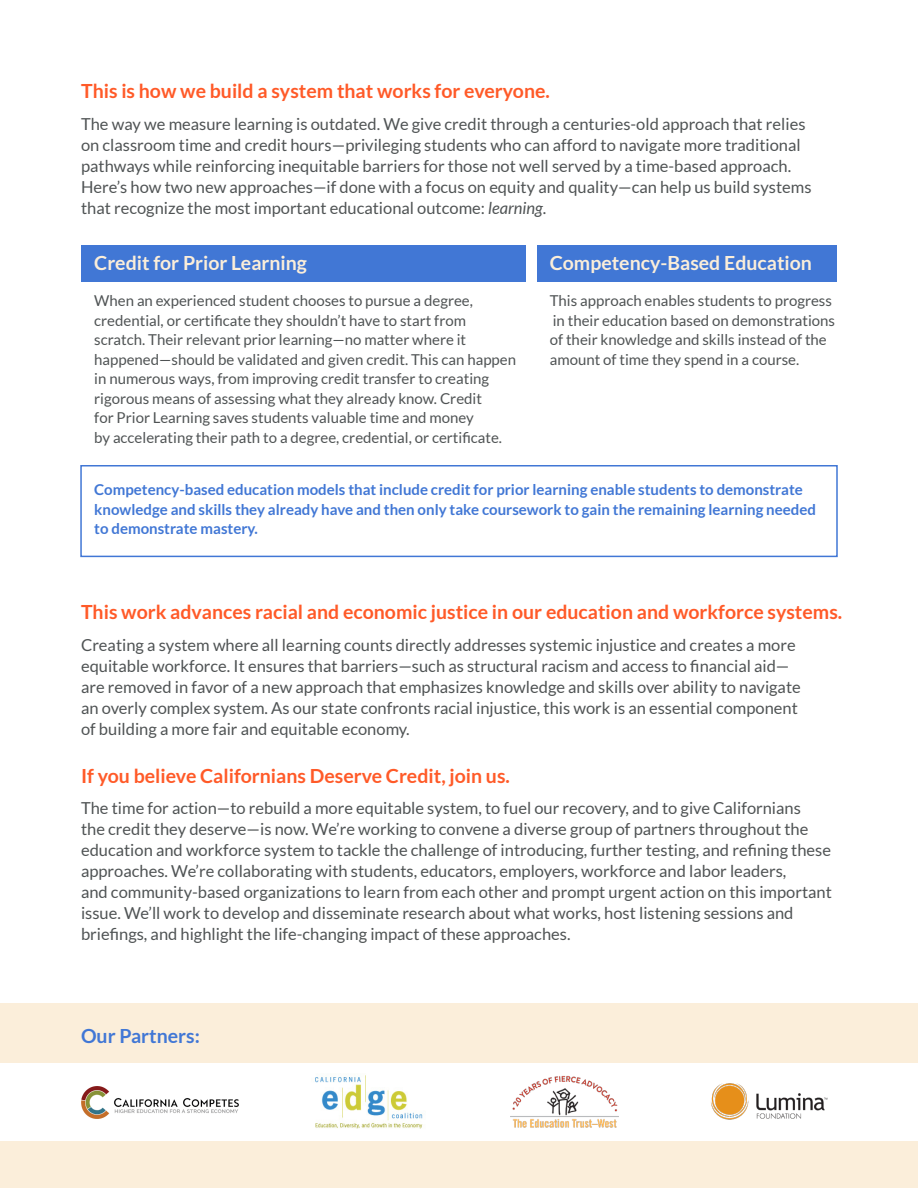
<style>
.page{position:relative;width:918px;height:1188px;background:#fff}
.page>*{position:absolute;margin:0;border:0;box-sizing:border-box;transform-origin:0 0}
.t1{font:700 19.5px "Lato";color:#ff5a28}
.t2{font:700 19.5px "Lato";color:#fbeeda}
.t3{font:700 19.5px "Lato";color:#4177d5}
.t4{font:16.5px/21px "Lato";color:#4f5354}
.t5{font:15px/19.5px "Lato";color:#4f5354}
.t6{font:700 15px/19.5px "Lato";color:#4177d5}
.s1{font-style:italic}
</style>
<div class="page">
<div style="left:0;top:1004px;width:918px;height:184px;background:#fbeeda"></div>
<div style="left:81px;top:245px;width:444px;height:37px;background:#4177d5"></div>
<div style="left:80px;top:465px;width:758px;height:92px;border:2px solid #4177d5"></div>
<div style="left:537px;top:245px;width:300px;height:37px;background:#4177d5"></div>
<div style="left:0;top:1063px;width:918px;height:78px;background:#fff"></div>
<img style="left:315px;top:1075px;width:108px;height:54px">
<img style="left:510px;top:1076px;width:108px;height:52px">
<img style="left:711px;top:1083px;width:117px;height:37px">
<img style="left:81px;top:1086px;width:157px;height:32px">
<p class="t1" style="left:81px;top:80px;width:470px">This is how we build a system that works for everyone.</p>
<p class="t4" style="left:81px;top:113px;width:732px">The way we measure learning is outdated. We give credit through a centuries-old approach that relies on classroom time and credit hours—privileging students who can afford to navigate more traditional pathways while reinforcing inequitable barriers for those not well served by a time-based approach.<br>Here’s how two new approaches—if done with a focus on equity and quality—can help us build systems that recognize the most important educational outcome: <span class="s1">learning</span>.</p>
<p class="t2" style="left:94px;top:252px;width:214px">Credit for Prior Learning</p>
<p class="t5" style="left:94px;top:291px;width:423px">When an experienced student chooses to pursue a degree, credential, or certificate they shouldn’t have to start from scratch. Their relevant prior learning—no matter where it happened—should be validated and given credit. This can happen in numerous ways, from improving credit transfer to creating rigorous means of assessing what they already know. Credit<br>for Prior Learning saves students valuable time and money<br>by accelerating their path to a degree, credential, or certificate.</p>
<p class="t2" style="left:550px;top:252px;width:264px">Competency-Based Education</p>
<p class="t5" style="left:550px;top:291px;width:287px">This approach enables students to progress in their education based on demonstrations of their knowledge and skills instead of the amount of time they spend in a course.</p>
<p class="t6" style="left:94px;top:480px;width:723px">Competency-based education models that include credit for prior learning enable students to demonstrate knowledge and skills they already have and then only take coursework to gain the remaining learning needed to demonstrate mastery.</p>
<p class="t1" style="left:81px;top:601px;width:763px">This work advances racial and economic justice in our education and workforce systems.</p>
<p class="t4" style="left:81px;top:634px;width:721px">Creating a system where all learning counts directly addresses systemic injustice and creates a more equitable workforce. It ensures that barriers—such as structural racism and access to financial aid— are removed in favor of a new approach that emphasizes knowledge and skills over ability to navigate an overly complex system. As our state confronts racial injustice, this work is an essential component of building a more fair and equitable economy.</p>
<p class="t1" style="left:81px;top:765px;width:430px">If you believe Californians Deserve Credit, join us.</p>
<p class="t4" style="left:81px;top:798px;width:752px">The time for action—to rebuild a more equitable system, to fuel our recovery, and to give Californians<br>the credit they deserve—is now. We’re working to convene a diverse group of partners throughout the education and workforce system to tackle the challenge of introducing, further testing, and refining these approaches. We’re collaborating with students, educators, employers, workforce and labor leaders,<br>and community-based organizations to learn from each other and prompt urgent action on this important issue. We’ll work to develop and disseminate research about what works, host listening sessions and briefings, and highlight the life-changing impact of these approaches.</p>
<p class="t3" style="left:81px;top:1024px;width:120px">Our Partners:</p>
</div>
